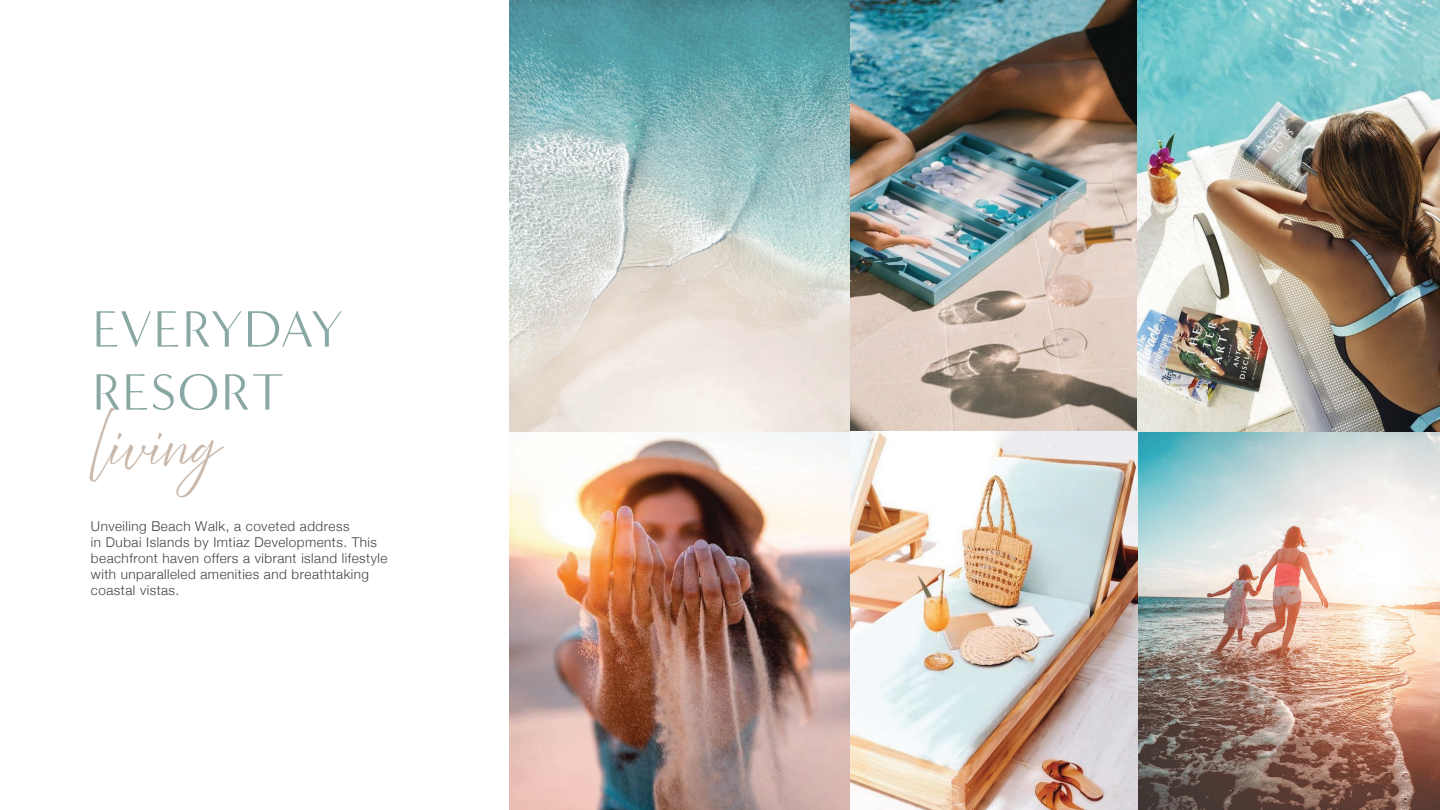
<style>
.page{position:relative;width:1440px;height:810px;background:#fff}
.page>*{position:absolute;margin:0;border:0;box-sizing:border-box;transform-origin:0 0}
.t1{font:52.5px/63px "Minerva Modern";letter-spacing:.02em;color:#89a8a4}
.t2{font:42.75px "Abovethe Beyond Script";color:#c8b6a8}
.t3{font:300 13.5px/16.2px "Helvetica Neue";letter-spacing:.035em;color:#424142}
</style>
<div class="page">
<img style="left:1138px;top:431px;width:302px;height:379px">
<img style="left:510px;top:431px;width:341px;height:379px">
<img style="left:510px;top:0;width:930px;height:431px">
<img style="left:851px;top:431px;width:287px;height:379px">
<h1 class="t1" style="left:92px;top:298px;width:252px">EVERYDAY<br>RESORT</h1>
<h2 class="t2" style="left:92px;top:421px;width:151px">living</h2>
<p class="t3" style="left:91px;top:517px;width:298px">Unveiling Beach Walk, a coveted address<br>in Dubai Islands by Imtiaz Developments. This beachfront haven offers a vibrant island lifestyle with unparalleled amenities and breathtaking coastal vistas.</p>
</div>
